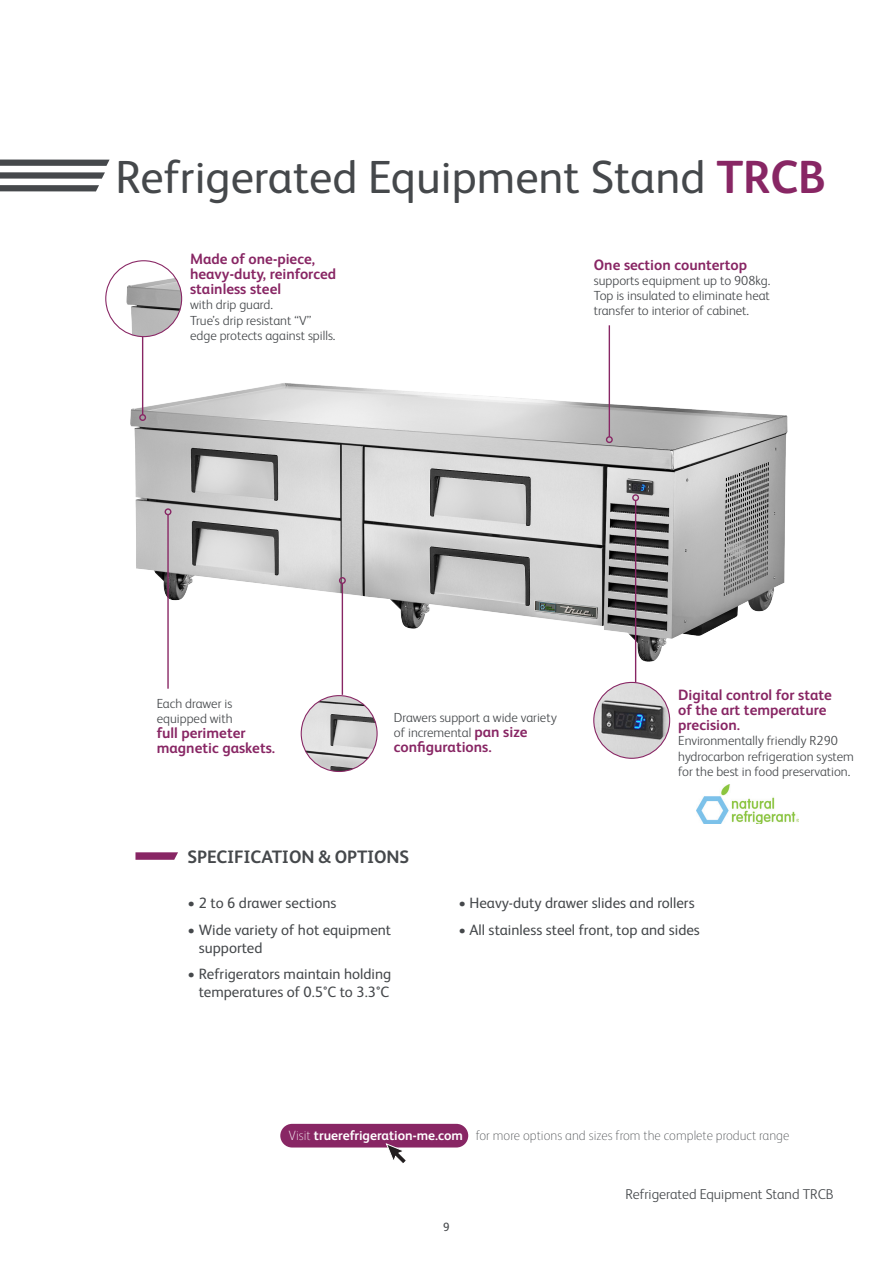
<style>
.page{position:relative;width:893px;height:1263px;background:#fff}
.page>*{position:absolute;margin:0;border:0;box-sizing:border-box;transform-origin:0 0}
.t1{font:46.5px "FS Albert Pro";color:#45484b}
.t2{font:700 18px "FS Albert Pro";letter-spacing:-.01em;color:#45484b}
.t3{font:15px/18px "FS Albert Pro";color:#45484b}
.t4{font:700 15px/15.3px "FS Albert Pro";color:#882664}
.t5{font:300 14.25px "FS Albert Pro";color:#45484b}
.t6{font:100 13.5px "FS Albert Pro";color:#45484b}
.t7{font:300 13.2px/15.3px "FS Albert Pro";color:#45484b}
.t8{font:12px "FS Albert Pro";color:#45484b}
.s1{font-weight:700;color:#882664}
.s2{font-weight:700;font-size:15px;color:#882664}
.s3{color:#fff}
.s4{font-weight:700;color:#fff}
</style>
<div class="page">
<svg style="left:0;top:185px;width:99px;height:6px"></svg>
<svg style="left:0;top:172px;width:105px;height:7px"></svg>
<svg style="left:0;top:160px;width:110px;height:6px"></svg>
<img style="left:130px;top:368px;width:658px;height:317px">
<hr style="left:142px;top:327px;width:1px;height:88px;background:#882664">
<div style="left:139px;top:414px;width:7px;height:7px;border:1px solid #882664;border-radius:50%"></div>
<hr style="left:609px;top:325px;width:1px;height:112px;background:#882664">
<div style="left:606px;top:436px;width:7px;height:7px;border:1px solid #882664;border-radius:50%"></div>
<img style="left:301px;top:696px;width:76px;height:75px;border-radius:38px">
<div style="left:301px;top:695px;width:77px;height:77px;border:1px solid #882664;border-radius:50%"></div>
<svg style="left:135px;top:852px;width:43px;height:8px"></svg>
<hr style="left:167px;top:515px;width:2px;height:174px;background:#882664">
<div style="left:165px;top:508px;width:6px;height:7px;border:1px solid #882664;border-radius:50%"></div>
<hr style="left:342px;top:583px;width:1px;height:112px;background:#882664">
<div style="left:339px;top:577px;width:7px;height:7px;border:1px solid #882664;border-radius:50%"></div>
<img style="left:594px;top:682px;width:76px;height:76px;border-radius:38px">
<div style="left:593px;top:682px;width:77px;height:77px;border:1px solid #882664;border-radius:50%"></div>
<hr style="left:635px;top:500px;width:1px;height:182px;background:#882664">
<div style="left:632px;top:494px;width:7px;height:7px;border:1px solid #882664;border-radius:50%"></div>
<img style="left:696px;top:785px;width:102px;height:39px">
<img style="left:106px;top:261px;width:76px;height:76px;border-radius:38px">
<div style="left:105px;top:260px;width:77px;height:77px;border:1px solid #882664;border-radius:50%"></div>
<div style="left:280px;top:1124px;width:188px;height:23px;background:#882664;border-radius:12px"></div>
<svg style="left:385px;top:1143px;width:23px;height:20px"></svg>
<p class="t1" style="left:115px;top:144px;width:712px">Refrigerated Equipment Stand <span class="s1">TRCB</span></p>
<p class="t4" style="left:190px;top:250px;width:147px">Made of one-piece, heavy-duty, reinforced stainless steel</p>
<p class="t7" style="left:190px;top:296px;width:147px">with drip guard.<br>True’s drip resistant “V” edge protects against spills.</p>
<p class="t4" style="left:594px;top:256px;width:155px">One section countertop</p>
<p class="t7" style="left:594px;top:272px;width:178px;text-align:justify">supports equipment up to 908kg.<br>Top is insulated to eliminate heat transfer to interior of cabinet.</p>
<p class="t7" style="left:157px;top:695px;width:77px">Each drawer is equipped with</p>
<p class="t4" style="left:157px;top:724px;width:120px">full perimeter magnetic gaskets.</p>
<p class="t7" style="left:394px;top:709px;width:164px">Drawers support a wide variety of incremental <span class="s2">pan size</span></p>
<p class="t4" style="left:394px;top:739px;width:99px">configurations.</p>
<p class="t4" style="left:678px;top:686px;width:155px">Digital control for state of the art temperature precision.</p>
<p class="t7" style="left:678px;top:732px;width:177px">Environmentally friendly R290 hydrocarbon refrigeration system for the best in food preservation.</p>
<p class="t2" style="left:188px;top:844px;width:223px">SPECIFICATION &amp; OPTIONS</p>
<p class="t3" style="left:188px;top:893px;width:150px">• 2 to 6 drawer sections</p>
<p class="t3" style="left:199px;top:919px;width:194px;text-indent:-11px">• Wide variety of hot equipment supported</p>
<p class="t3" style="left:188px;top:964px;width:205px;text-align:right">• Refrigerators maintain holding temperatures of 0.5°C to 3.3°C</p>
<p class="t3" style="left:458px;top:893px;width:238px">• Heavy-duty drawer slides and rollers</p>
<p class="t3" style="left:458px;top:919px;width:243px">• All stainless steel front, top and sides</p>
<p class="t6" style="left:288px;top:1126px;width:502px"><span class="s3">Visit</span> <span class="s4">truerefrigeration-me.com</span> for more options and sizes from the complete product range</p>
<p class="t8" style="left:443px;top:1218px;width:8px">9</p>
<p class="t5" style="left:625px;top:1184px;width:210px">Refrigerated Equipment Stand TRCB</p>
</div>
